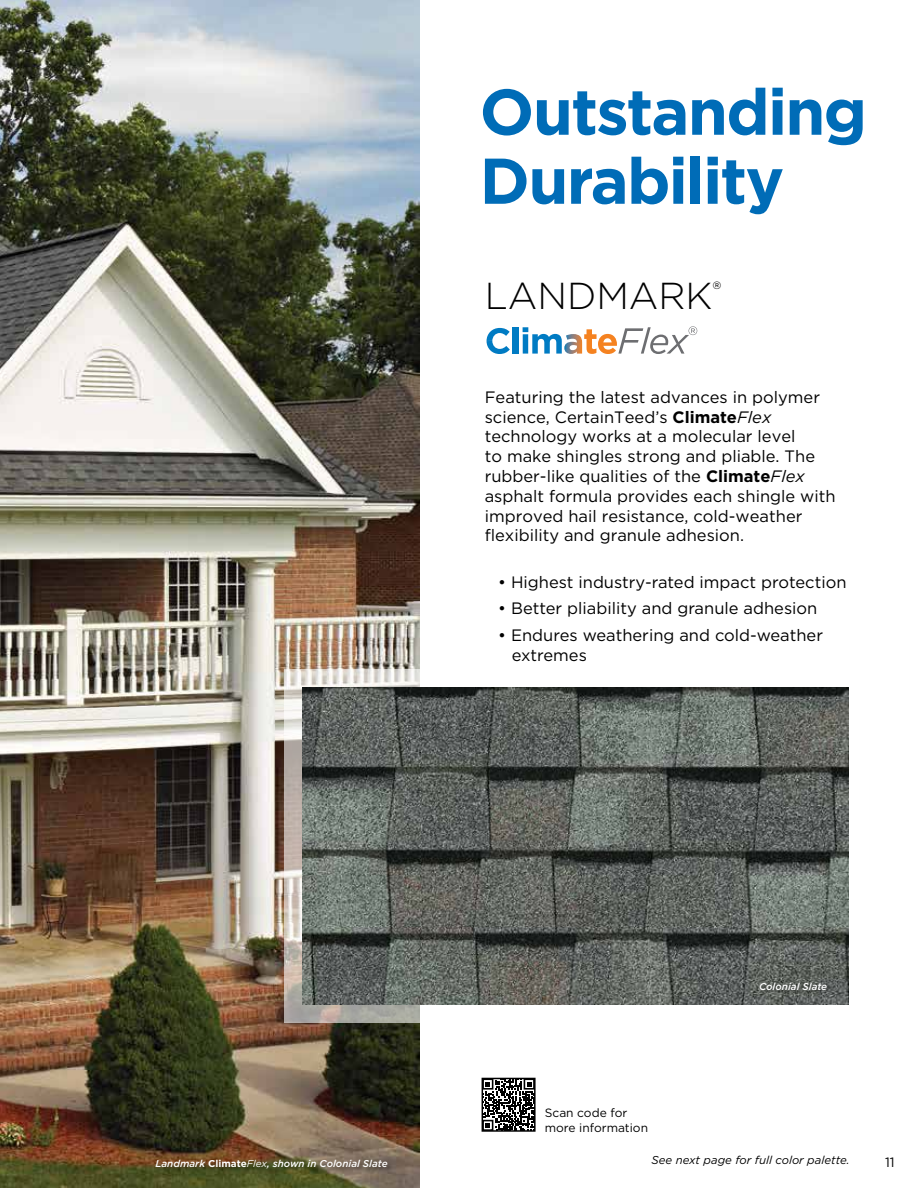
<style>
.page{position:relative;width:918px;height:1188px;background:#fff}
.page>*{position:absolute;margin:0;border:0;box-sizing:border-box;transform-origin:0 0}
.t1{font:700 64.5px/69px "Gotham";letter-spacing:-.03em;color:#006cb7}
.t2{font:300 37.5px "Gotham";color:#000}
.t3{font:16.5px/19.8px "Gotham";color:#000}
.t4{font:13.5px "Gotham";color:#000}
.t5{font:12px/14.4px "Gotham";color:#000}
.t6{font:italic 11.4px "Gotham";color:#000}
.t7{font:italic 500 9.9px "Gotham";color:#fff}
.s1{font-weight:700}
.s2{font-style:italic}
.s3{font-weight:700;font-style:normal}
.s4{font-weight:400}
</style>
<div class="page">
<img style="left:0;top:0;width:419px;height:1188px">
<svg style="left:285px;top:670px;width:135px;height:353px"></svg>
<img style="left:302px;top:687px;width:546px;height:318px">
<div style="left:759px;top:981px;width:74px;height:14px;background:#000;opacity:.4"></div>
<div style="left:154px;top:1159px;width:239px;height:16px;background:#000;opacity:.4"></div>
<svg style="left:485px;top:1081px;width:48px;height:48px"></svg>
<div style="left:482px;top:1078px;width:54px;height:54px;border:2px solid #000"></div>
<svg style="left:487px;top:328px;width:23px;height:26px"></svg>
<div style="left:513px;top:327px;width:5px;height:27px;background:#007bc3"></div>
<svg style="left:523px;top:326px;width:174px;height:28px"></svg>
<h1 class="t1" style="left:480px;top:77px;width:389px">Outstanding<br>Durability</h1>
<h2 class="t2" style="left:485px;top:272px;width:238px">LANDMARK<sup>®</sup></h2>
<p class="t3" style="left:485px;top:387px;width:352px">Featuring the latest advances in polymer science, CertainTeed’s <span class="s1">Climate</span><span class="s2">Flex </span>technology works at a molecular level<br>to make shingles strong and pliable. The rubber-like qualities of the <span class="s1">Climate</span><span class="s2">Flex </span>asphalt formula provides each shingle with improved hail resistance, cold-weather flexibility and granule adhesion.</p>
<p class="t3" style="left:498px;top:572px;width:350px">• Highest industry-rated impact protection</p>
<p class="t3" style="left:498px;top:598px;width:321px">• Better pliability and granule adhesion</p>
<p class="t3" style="left:512px;top:625px;width:313px;text-indent:-13px">• Endures weathering and cold-weather extremes</p>
<p class="t5" style="left:545px;top:1106px;width:105px">Scan code for more information</p>
<p class="t7" style="left:759px;top:980px;width:70px">Colonial Slate</p>
<p class="t7" style="left:155px;top:1157px;width:234px">Landmark <span class="s3">Climate</span><span class="s4">Flex</span>, shown in Colonial Slate</p>
<p class="t6" style="left:652px;top:1153px;width:199px">See next page for full color palette.</p>
<p class="t4" style="left:885px;top:1153px;width:11px">11</p>
</div>
